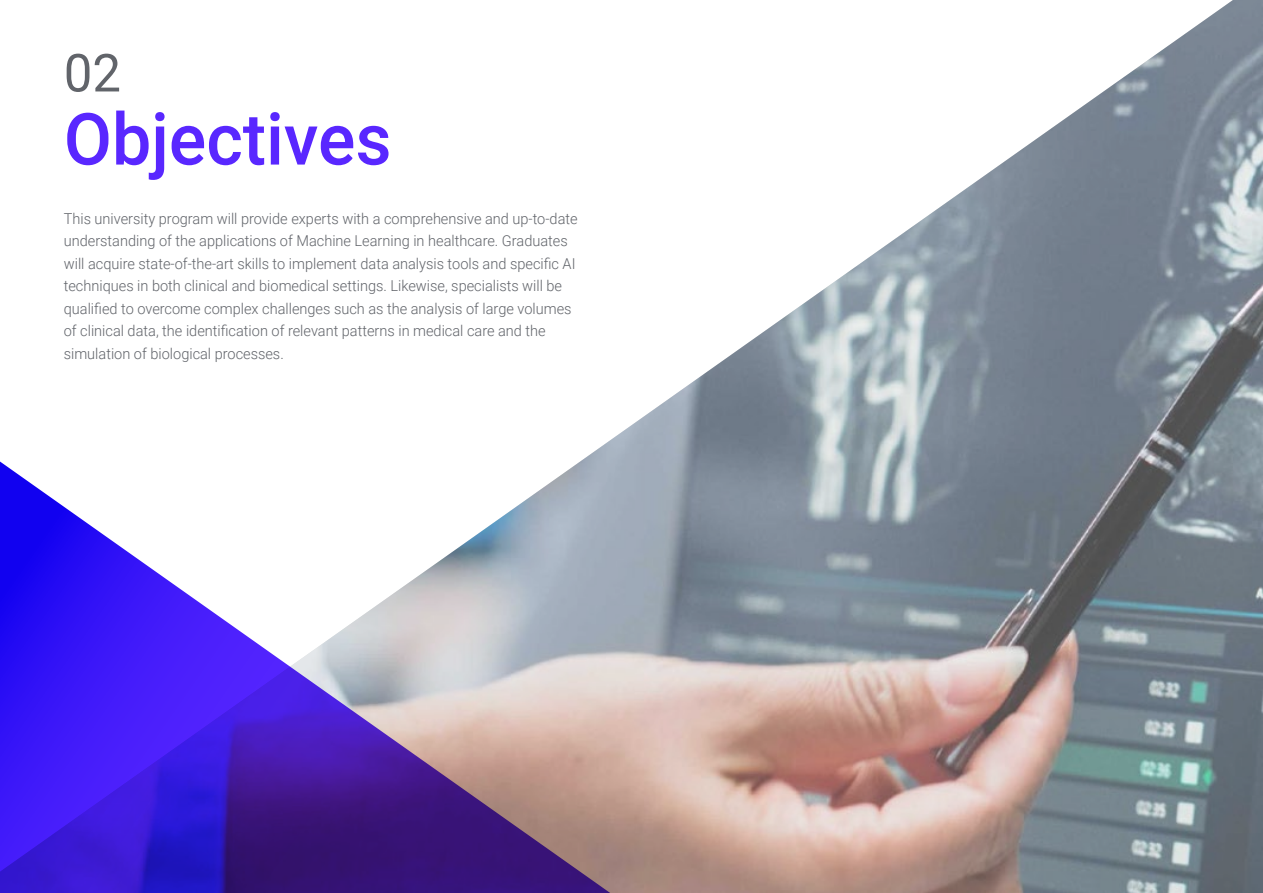
<style>
.page{position:relative;width:1263px;height:893px;background:#fff}
.page>*{position:absolute;margin:0;border:0;box-sizing:border-box;transform-origin:0 0}
.t1{font:500 72px "Roboto";color:#5927ff}
.t2{font:52.5px "Roboto";color:#61646a}
.t3{font:300 15px/22.5px "Roboto";color:#61646a}
</style>
<div class="page">
<img style="left:602px;top:0;width:661px;height:893px">
<svg style="left:0;top:446px;width:640px;height:447px"></svg>
<h2 class="t2" style="left:64px;top:36px;width:59px">02</h2>
<h1 class="t1" style="left:64px;top:89px;width:329px">Objectives</h1>
<p class="t3" style="left:64px;top:207px;width:515px">This university program will provide experts with a comprehensive and up-to-date understanding of the applications of Machine Learning in healthcare. Graduates will acquire state-of-the-art skills to implement data analysis tools and specific AI techniques in both clinical and biomedical settings. Likewise, specialists will be qualified to overcome complex challenges such as the analysis of large volumes of clinical data, the identification of relevant patterns in medical care and the simulation of biological processes.</p>
</div>
